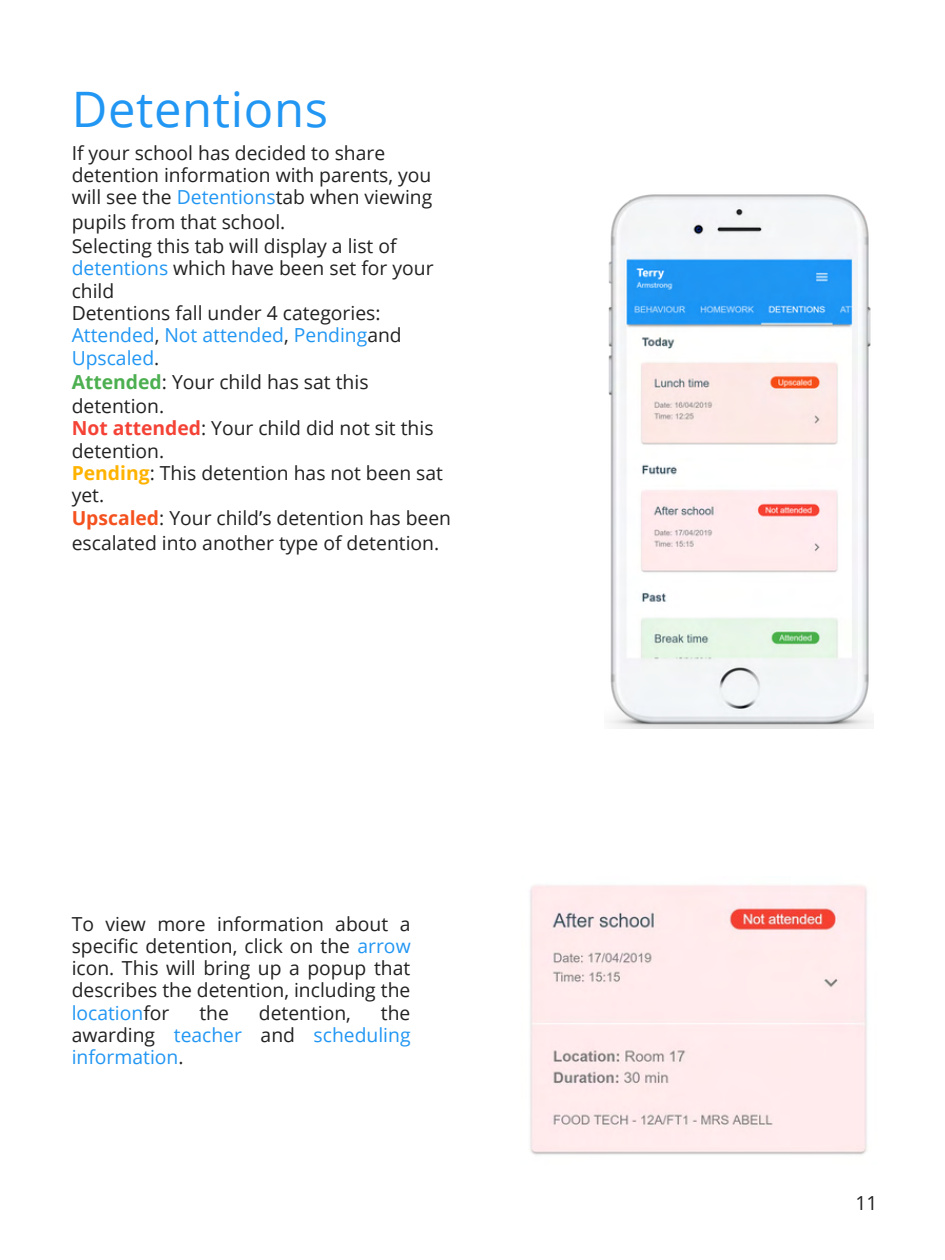
<style>
.page{position:relative;width:945px;height:1260px;background:#fff}
.page>*{position:absolute;margin:0;border:0;box-sizing:border-box;transform-origin:0 0}
.t1{font:49px "Open Sans";letter-spacing:.015em;color:#2196f3}
.t2{font:19.43px "Open Sans";color:#212121}
.t3{font:19.25px/22.4px "Open Sans";color:#212121}
.t4{font:19.25px/22.2px "Open Sans";color:#2196f3;text-align:justify}
.s1{color:#2196f3}
.s2{font-weight:700;color:#4caf50}
.s3{font-weight:700;color:#f44336}
.s4{font-weight:700;color:#ffb300}
.s5{font-weight:700;color:#f4511e}
.s6{color:#212121}
</style>
<div class="page">
<img style="left:530px;top:885px;width:337px;height:270px">
<img style="left:608px;top:194px;width:265px;height:535px">
<h1 class="t1" style="left:72px;top:75px;width:258px">Detentions</h1>
<h1 class="t3" style="left:72px;top:141px;width:362px">If your school has decided to share detention information with parents, you will see the <span class="s1">Detentions</span>tab when viewing</h1>
<h1 class="t2" style="left:72px;top:209px;width:215px">pupils from that school.</h1>
<h1 class="t3" style="left:72px;top:234px;width:363px">Selecting this tab will display a list of <span class="s1">detentions</span> which have been set for your child<br>Detentions fall under 4 categories:<br><span class="s1">Attended</span>, <span class="s1">Not attended</span>, <span class="s1">Pending</span>and<br><span class="s1">Upscaled</span>.</h1>
<h1 class="t2" style="left:72px;top:369px;width:298px"><span class="s2">Attended</span>: Your child has sat this</h1>
<h1 class="t3" style="left:72px;top:394px;width:381px">detention.<br><span class="s3">Not attended</span>: Your child did not sit this detention.<br><span class="s4">Pending</span>: This detention has not been sat yet.<br><span class="s5">Upscaled</span>: Your child’s detention has been</h1>
<h1 class="t2" style="left:72px;top:529px;width:369px">escalated into another type of detention.</h1>
<p class="t3" style="left:72px;top:912px;width:340px;text-align:justify">To view more information about a specific detention, click on the <span class="s1">arrow </span>icon. This will bring up a popup that describes the detention, including the <span class="s1">location</span>for</p>
<p class="t4" style="left:72px;top:1001px;width:340px;text-indent:309px"><span class="s6">the awarding</span> teacher <span class="s6">and</span> scheduling information<span class="s6">.</span></p>
<p class="t3" style="left:199px;top:1001px;width:31px">the</p>
<p class="t3" style="left:259px;top:1001px;width:94px">detention,</p>
<p class="t3" style="left:855px;top:1191px;width:24px">11</p>
</div>
